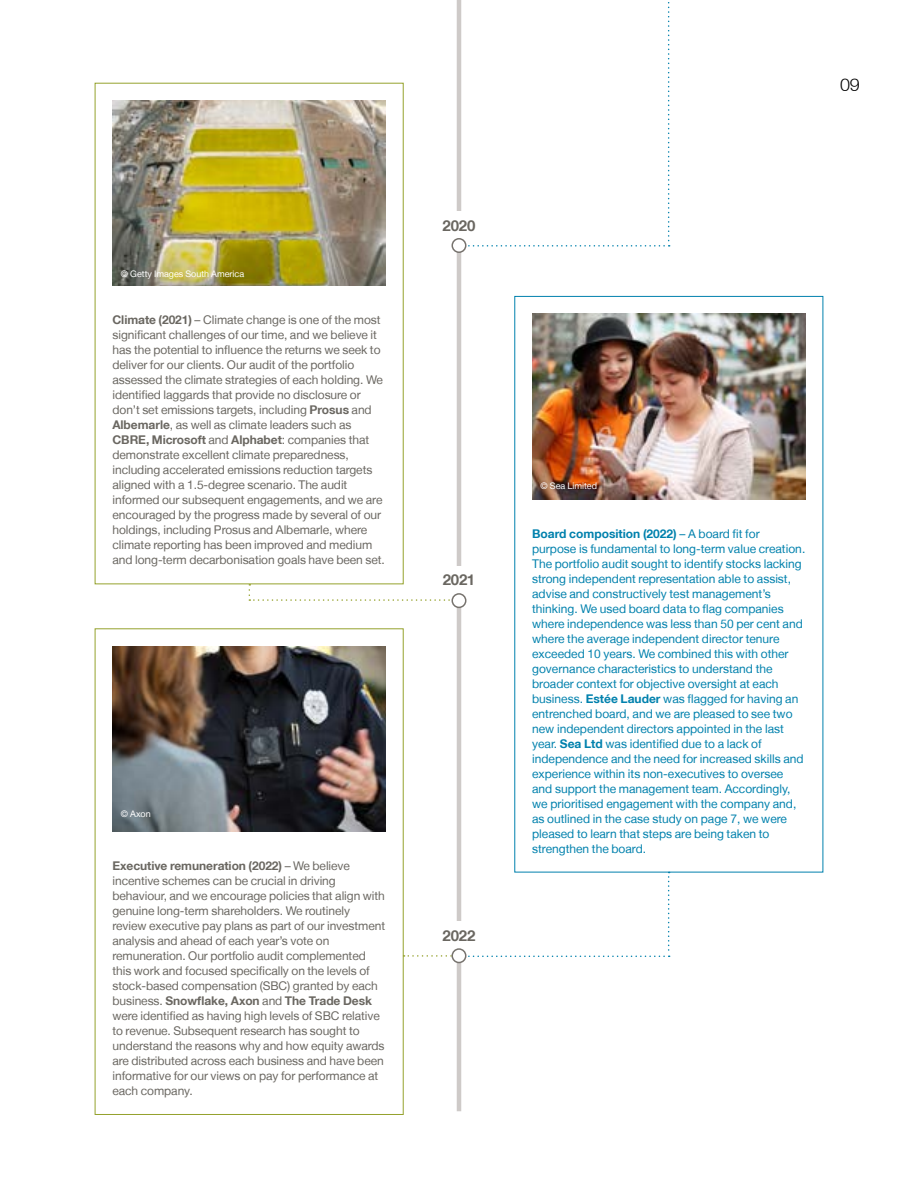
<style>
.page{position:relative;width:918px;height:1188px;background:#fff}
.page>*{position:absolute;margin:0;border:0;box-sizing:border-box;transform-origin:0 0}
.t1{font:300 18px "Helvetica Neue LT";color:#000}
.t2{font:700 15px "Helvetica Neue LT";letter-spacing:-.005em;color:#6a6761}
.t3{font:12px/15px "Helvetica Neue LT";letter-spacing:-.005em;color:#6a6761}
.t4{font:12px/15px "Helvetica Neue LT";color:#0081ad}
.t5{font:9px "Helvetica Neue LT";color:#fff}
.s1{font-weight:700}
</style>
<div class="page">
<svg style="left:463px;top:2px;width:207px;height:245px"></svg>
<svg style="left:249px;top:584px;width:206px;height:17px"></svg>
<img style="left:112px;top:101px;width:274px;height:185px">
<div style="left:95px;top:83px;width:309px;height:501px;border:1px solid #95a22d"></div>
<img style="left:532px;top:314px;width:274px;height:185px">
<img style="left:112px;top:646px;width:274px;height:185px">
<div style="left:95px;top:628px;width:309px;height:487px;border:1px solid #95a22d"></div>
<hr style="left:457px;top:0;width:4px;height:1111px;background:#cecac8">
<div style="left:434px;top:566px;width:50px;height:28px;background:#fff"></div>
<div style="left:434px;top:211px;width:50px;height:28px;background:#fff"></div>
<svg style="left:404px;top:872px;width:266px;height:85px"></svg>
<div style="left:452px;top:239px;width:14px;height:13px;background:#fff;border-radius:50%"></div>
<div style="left:452px;top:238px;width:14px;height:15px;border:2px solid #77736e;border-radius:50%"></div>
<div style="left:452px;top:594px;width:14px;height:13px;background:#fff;border-radius:50%"></div>
<div style="left:452px;top:593px;width:14px;height:15px;border:2px solid #77736e;border-radius:50%"></div>
<div style="left:452px;top:949px;width:14px;height:14px;background:#fff;border-radius:50%"></div>
<div style="left:452px;top:948px;width:14px;height:15px;border:2px solid #77736e;border-radius:50%"></div>
<p class="t5" style="left:121px;top:268px;width:125px">© Getty Images South America</p>
<p class="t3" style="left:112px;top:312px;width:274px"><span class="s1">Climate (2021)</span> – Climate change is one of the most significant challenges of our time, and we believe it has the potential to influence the returns we seek to deliver for our clients. Our audit of the portfolio assessed the climate strategies of each holding. We identified laggards that provide no disclosure or don’t set emissions targets, including <span class="s1">Prosus</span> and <span class="s1">Albemarle</span>, as well as climate leaders such as <span class="s1">CBRE, Microsoft</span> and <span class="s1">Alphabet</span>: companies that demonstrate excellent climate preparedness, including accelerated emissions reduction targets aligned with a 1.5-degree scenario. The audit informed our subsequent engagements, and we are encouraged by the progress made by several of our holdings, including Prosus and Albemarle, where climate reporting has been improved and medium and long-term decarbonisation goals have been set.</p>
<p class="t5" style="left:121px;top:809px;width:31px">© Axon</p>
<p class="t3" style="left:112px;top:858px;width:274px"><span class="s1">Executive remuneration (2022)</span> – We believe incentive schemes can be crucial in driving behaviour, and we encourage policies that align with genuine long-term shareholders. We routinely review executive pay plans as part of our investment analysis and ahead of each year’s vote on remuneration. Our portfolio audit complemented this work and focused specifically on the levels of stock-based compensation (SBC) granted by each business. <span class="s1">Snowflake, Axon</span> and <span class="s1">The Trade Desk </span>were identified as having high levels of SBC relative to revenue. Subsequent research has sought to understand the reasons why and how equity awards are distributed across each business and have been informative for our views on pay for performance at each company.</p>
<p class="t2" style="left:442px;top:216px;width:35px">2020</p>
<h1 class="t1" style="left:840px;top:73px;width:21px">09</h1>
<p class="t2" style="left:443px;top:571px;width:34px">2021</p>
<p class="t2" style="left:442px;top:926px;width:35px">2022</p>
<p class="t5" style="left:541px;top:480px;width:58px">© Sea Limited</p>
<p class="t4" style="left:532px;top:526px;width:275px"><span class="s1">Board composition (2022)</span> – A board fit for purpose is fundamental to long-term value creation.<br>The portfolio audit sought to identify stocks lacking strong independent representation able to assist, advise and constructively test management’s thinking. We used board data to flag companies where independence was less than 50 per cent and where the average independent director tenure exceeded 10 years. We combined this with other governance characteristics to understand the broader context for objective oversight at each business. <span class="s1">Estée Lauder</span> was flagged for having an entrenched board, and we are pleased to see two new independent directors appointed in the last year. <span class="s1">Sea Ltd</span> was identified due to a lack of independence and the need for increased skills and experience within its non-executives to oversee and support the management team. Accordingly, we prioritised engagement with the company and, as outlined in the case study on page 7, we were pleased to learn that steps are being taken to strengthen the board.</p>
</div>
